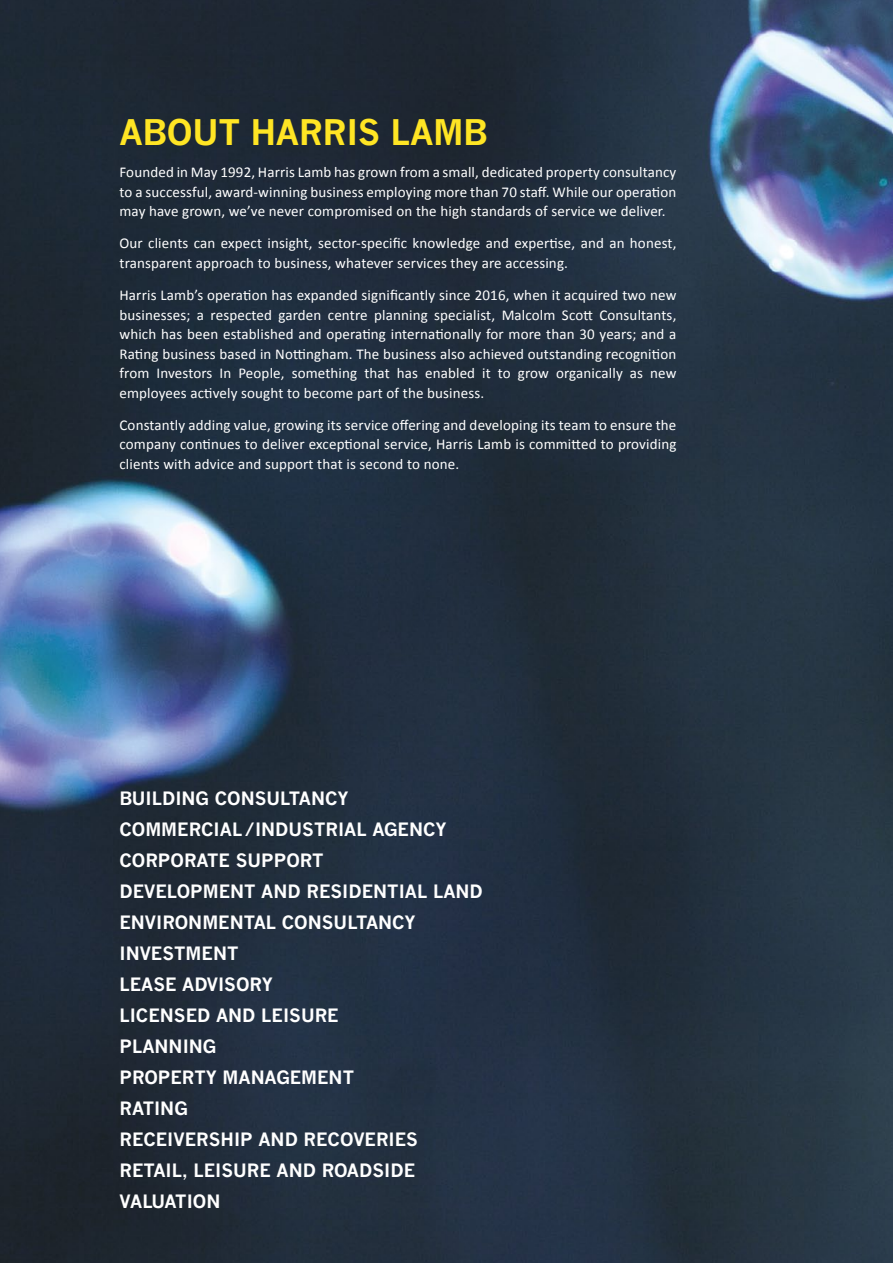
<style>
.page{position:relative;width:893px;height:1263px;background:#fff}
.page>*{position:absolute;margin:0;border:0;box-sizing:border-box;transform-origin:0 0}
.t1{font:700 34.5px "News Gothic";letter-spacing:-.01em;color:#ffe524}
.t2{font:700 18px/31px "News Gothic";color:#fff}
.t3{font:15px/19.5px "Calibri";letter-spacing:.01em;color:#fff;text-align:justify}
</style>
<div class="page">
<img style="left:0;top:0;width:893px;height:1263px">
<h1 class="t1" style="left:119px;top:111px;width:370px">ABOUT HARRIS LAMB</h1>
<p class="t3" style="left:119px;top:162px;width:558px">Founded in May 1992, Harris Lamb has grown from a small, dedicated property consultancy to a successful, award-winning business employing more than 70 staff. While our operation may have grown, we’ve never compromised on the high standards of service we deliver.</p>
<p class="t3" style="left:119px;top:234px;width:558px">Our clients can expect insight, sector-specific knowledge and expertise, and an honest, transparent approach to business, whatever services they are accessing.</p>
<p class="t3" style="left:119px;top:285px;width:558px">Harris Lamb’s operation has expanded significantly since 2016, when it acquired two new businesses; a respected garden centre planning specialist, Malcolm Scott Consultants, which has been established and operating internationally for more than 30 years; and a Rating business based in Nottingham. The business also achieved outstanding recognition from Investors In People, something that has enabled it to grow organically as new employees actively sought to become part of the business.</p>
<p class="t3" style="left:119px;top:415px;width:558px">Constantly adding value, growing its service offering and developing its team to ensure the company continues to deliver exceptional service, Harris Lamb is committed to providing clients with advice and support that is second to none.</p>
<p class="t2" style="left:119px;top:782px;width:365px">BUILDING CONSULTANCY<br>COMMERCIAL/INDUSTRIAL AGENCY<br>CORPORATE SUPPORT<br>DEVELOPMENT AND RESIDENTIAL LAND<br>ENVIRONMENTAL CONSULTANCY<br>INVESTMENT<br>LEASE ADVISORY<br>LICENSED AND LEISURE<br>PLANNING<br>PROPERTY MANAGEMENT<br>RATING<br>RECEIVERSHIP AND RECOVERIES<br>RETAIL, LEISURE AND ROADSIDE<br>VALUATION</p>
</div>
